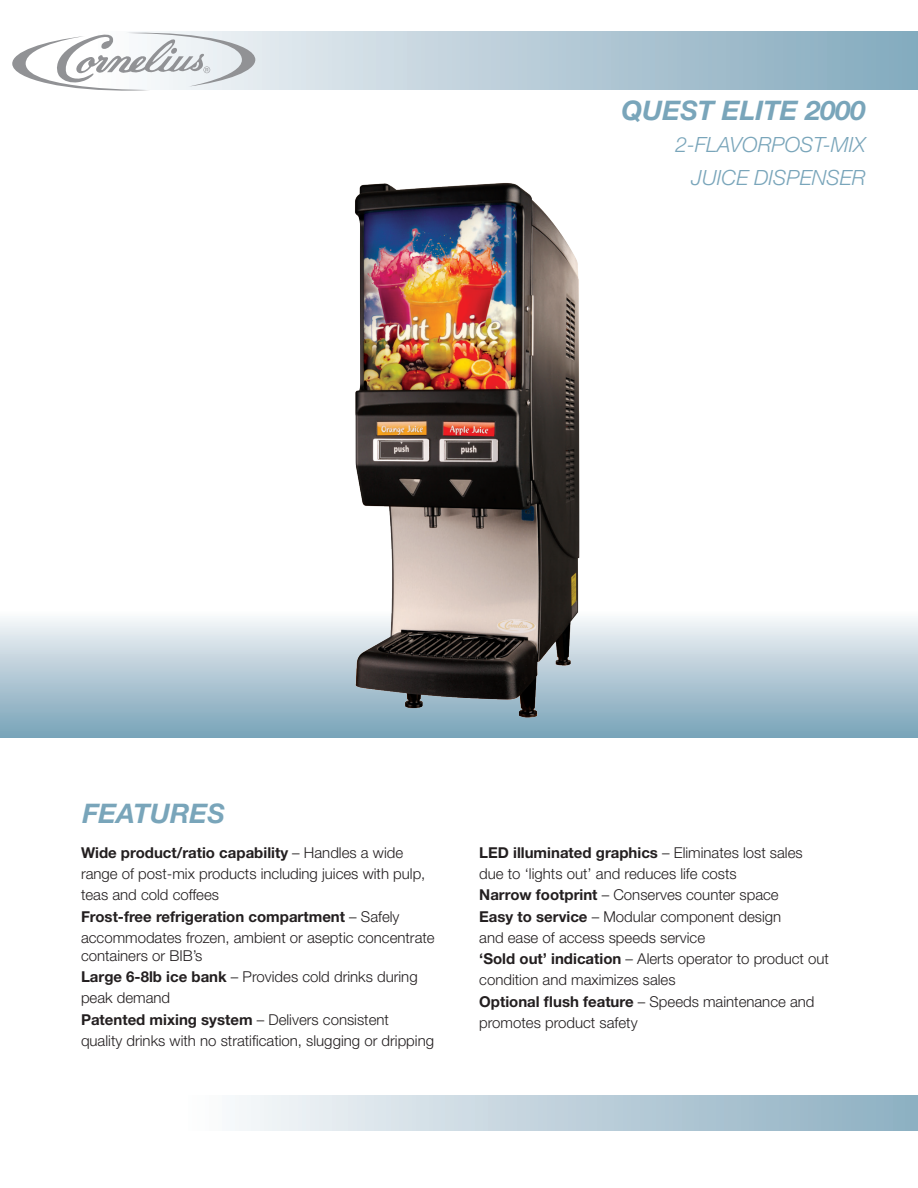
<style>
.page{position:relative;width:918px;height:1188px;background:#fff}
.page>*{position:absolute;margin:0;border:0;box-sizing:border-box;transform-origin:0 0}
._1-TITLE{font:italic 700 27px "Helvetica Neue LT Std";color:#79a5ba}
._2-DESCRIPTION{font:italic 300 21px "Helvetica Neue LT Std";color:#79a5ba}
._3-Bullets{font:300 15px/18px "Helvetica Neue LT Std";color:#231f20}
._3-Bullets-2{font:700 15px "Helvetica Neue LT Std";color:#231f20}
.s1{font-weight:300}
.s2{font-weight:700}
</style>
<div class="page">
<div style="left:0;top:610px;width:918px;height:127px;background:linear-gradient(to bottom,#fbfafb,#77a1b7)"></div>
<svg style="left:256px;top:32px;width:662px;height:58px;background:#b2c8d5"></svg>
<svg style="left:12px;top:32px;width:244px;height:59px"></svg>
<div style="left:0;top:1096px;width:918px;height:35px;background:linear-gradient(to right,#fff,#8eafc2)"></div>
<img style="left:351px;top:183px;width:233px;height:536px">
<p class="_1-TITLE" style="left:621px;top:93px;width:246px">QUEST ELITE 2000</p>
<p class="_2-DESCRIPTION" style="left:675px;top:132px;width:192px">2-FLAVORPOST-MIX</p>
<p class="_2-DESCRIPTION" style="left:692px;top:165px;width:175px">JUICE DISPENSER</p>
<h1 class="_1-TITLE" style="left:82px;top:797px;width:144px">FEATURES</h1>
<p class="_3-Bullets-2" style="left:81px;top:843px;width:324px">Wide product/ratio capability <span class="s1">– Handles a wide</span></p>
<p class="_3-Bullets" style="left:81px;top:864px;width:346px">range of post-mix products including juices with pulp,</p>
<p class="_3-Bullets" style="left:81px;top:886px;width:140px">teas and cold coffees</p>
<p class="_3-Bullets-2" style="left:81px;top:907px;width:320px">Frost-free refrigeration compartment <span class="s1">– Safely</span></p>
<p class="_3-Bullets" style="left:81px;top:928px;width:355px">accommodates frozen, ambient or aseptic concentrate containers or BIB’s</p>
<p class="_3-Bullets" style="left:81px;top:967px;width:338px"><span class="s2">Large 6-8lb ice bank</span> – Provides cold drinks during</p>
<p class="_3-Bullets" style="left:81px;top:989px;width:91px">peak demand</p>
<p class="_3-Bullets-2" style="left:81px;top:1010px;width:310px">Patented mixing system <span class="s1">– Delivers consistent</span></p>
<p class="_3-Bullets" style="left:81px;top:1031px;width:355px">quality drinks with no stratification, slugging or dripping</p>
<p class="_3-Bullets-2" style="left:479px;top:843px;width:325px">LED illuminated graphics <span class="s1">– Eliminates lost sales</span></p>
<p class="_3-Bullets" style="left:479px;top:864px;width:259px">due to ‘lights out’ and reduces life costs</p>
<p class="_3-Bullets" style="left:479px;top:886px;width:301px"><span class="s2">Narrow footprint</span> – Conserves counter space</p>
<p class="_3-Bullets" style="left:479px;top:907px;width:303px"><span class="s2">Easy to service</span> – Modular component design</p>
<p class="_3-Bullets" style="left:479px;top:928px;width:227px">and ease of access speeds service</p>
<p class="_3-Bullets" style="left:479px;top:949px;width:351px"><span class="s2">‘Sold out’ indication</span> – Alerts operator to product out</p>
<p class="_3-Bullets" style="left:479px;top:971px;width:198px">condition and maximizes sales</p>
<p class="_3-Bullets" style="left:479px;top:992px;width:337px"><span class="s2">Optional flush feature</span> – Speeds maintenance and</p>
<p class="_3-Bullets" style="left:479px;top:1013px;width:160px">promotes product safety</p>
</div>
